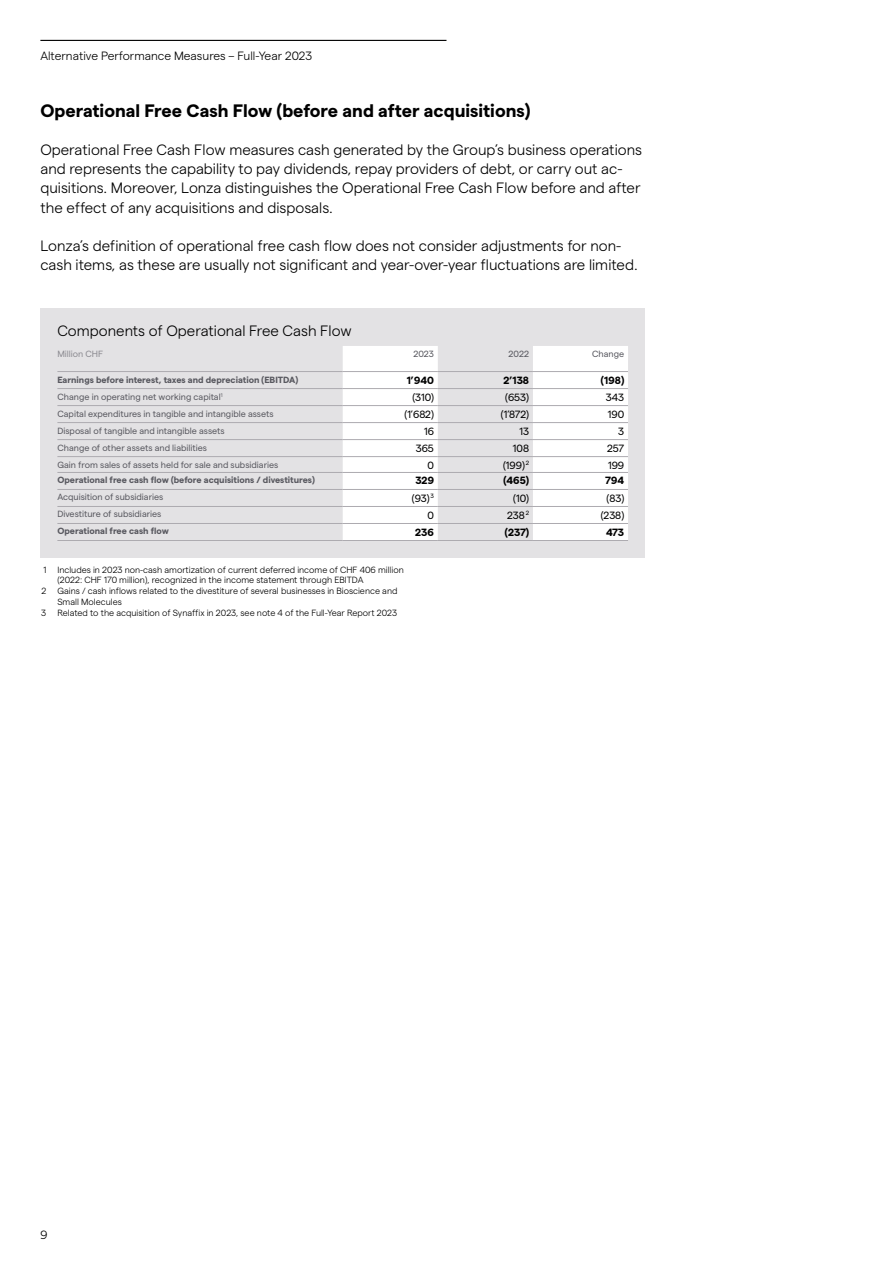
<style>
.page{position:relative;width:893px;height:1263px;background:#fff}
.page>*{position:absolute;margin:0;border:0;box-sizing:border-box;transform-origin:0 0}
._02__Headline-2__13_pt{font:700 18px "Matter";color:#000}
._01__Copy__10_pt{font:300 15px/19.2px "Matter";color:#000}
.t1{font:300 12px "Matter";color:#000}
._2020_Table_-_Figures{font:10.5px "Matter";color:#000}
._2020_Table_-_Figures-2{font:700 10.5px "Matter";letter-spacing:-.005em;color:#000}
._02__Small_Copy__6_pt{font:300 9px/10.8px "Matter";color:#000}
._2020_Table_-_Line_Description_Header{font:9px "Matter";color:#58585f}
._2020_Table_-_Line_Description_Header-2{font:700 9px "Matter";color:#58585f}
._2020_Table_-_Figures_Header{font:9px "Matter";color:#58585f}
._2020_Table_-_Line_Description_Header-3{font:9px "Matter";color:#8d8c92}
</style>
<div class="page">
<hr style="left:40px;top:40px;width:406px;height:1px;background:#000">
<div style="left:40px;top:308px;width:605px;height:250px;background:#e3e2e4"></div>
<div style="left:343px;top:346px;width:95px;height:194px;background:#fff"></div>
<div style="left:533px;top:346px;width:95px;height:194px;background:#fff"></div>
<hr style="left:438px;top:388px;width:95px;height:1px;background:#adabb0">
<hr style="left:438px;top:405px;width:95px;height:1px;background:#adabb0">
<hr style="left:438px;top:422px;width:95px;height:1px;background:#adabb0">
<hr style="left:438px;top:439px;width:95px;height:1px;background:#adabb0">
<hr style="left:438px;top:456px;width:95px;height:1px;background:#adabb0">
<hr style="left:438px;top:472px;width:95px;height:1px;background:#adabb0">
<hr style="left:438px;top:489px;width:95px;height:1px;background:#adabb0">
<hr style="left:438px;top:506px;width:95px;height:1px;background:#adabb0">
<hr style="left:438px;top:523px;width:95px;height:1px;background:#adabb0">
<hr style="left:438px;top:540px;width:95px;height:1px;background:#adabb0">
<hr style="left:57px;top:388px;width:286px;height:1px;background:#adabb0">
<hr style="left:57px;top:405px;width:286px;height:1px;background:#adabb0">
<hr style="left:343px;top:388px;width:95px;height:1px;background:#adabb0">
<hr style="left:343px;top:405px;width:95px;height:1px;background:#adabb0">
<hr style="left:343px;top:422px;width:95px;height:1px;background:#adabb0">
<hr style="left:343px;top:439px;width:95px;height:1px;background:#adabb0">
<hr style="left:343px;top:456px;width:95px;height:1px;background:#adabb0">
<hr style="left:343px;top:472px;width:95px;height:1px;background:#adabb0">
<hr style="left:343px;top:489px;width:95px;height:1px;background:#adabb0">
<hr style="left:343px;top:506px;width:95px;height:1px;background:#adabb0">
<hr style="left:343px;top:540px;width:95px;height:1px;background:#adabb0">
<hr style="left:343px;top:523px;width:95px;height:1px;background:#adabb0">
<hr style="left:57px;top:422px;width:286px;height:1px;background:#adabb0">
<hr style="left:57px;top:439px;width:286px;height:1px;background:#adabb0">
<hr style="left:57px;top:489px;width:286px;height:1px;background:#adabb0">
<hr style="left:57px;top:523px;width:286px;height:1px;background:#adabb0">
<hr style="left:57px;top:540px;width:286px;height:1px;background:#adabb0">
<hr style="left:57px;top:371px;width:286px;height:1px;background:#adabb0">
<hr style="left:533px;top:371px;width:95px;height:1px;background:#adabb0">
<hr style="left:533px;top:388px;width:95px;height:1px;background:#adabb0">
<hr style="left:533px;top:405px;width:95px;height:1px;background:#adabb0">
<hr style="left:533px;top:422px;width:95px;height:1px;background:#adabb0">
<hr style="left:533px;top:439px;width:95px;height:1px;background:#adabb0">
<hr style="left:533px;top:456px;width:95px;height:1px;background:#adabb0">
<hr style="left:533px;top:472px;width:95px;height:1px;background:#adabb0">
<hr style="left:533px;top:489px;width:95px;height:1px;background:#adabb0">
<hr style="left:533px;top:506px;width:95px;height:1px;background:#adabb0">
<hr style="left:533px;top:523px;width:95px;height:1px;background:#adabb0">
<hr style="left:533px;top:540px;width:95px;height:1px;background:#adabb0">
<hr style="left:57px;top:506px;width:286px;height:1px;background:#adabb0">
<hr style="left:57px;top:456px;width:286px;height:1px;background:#adabb0">
<hr style="left:57px;top:472px;width:286px;height:1px;background:#adabb0">
<hr style="left:343px;top:371px;width:95px;height:1px;background:#adabb0">
<hr style="left:438px;top:371px;width:95px;height:1px;background:#adabb0">
<p class="t1" style="left:40px;top:47px;width:273px">Alternative Performance Measures – Full-Year 2023</p>
<p class="_02__Headline-2__13_pt" style="left:40px;top:97px;width:491px">Operational Free Cash Flow (before and after acquisitions)</p>
<p class="_01__Copy__10_pt" style="left:40px;top:139px;width:603px">Operational Free Cash Flow measures cash generated by the Group’s business operations and represents the capability to pay dividends, repay providers of debt, or carry out ac&shy;quisitions. Moreover, Lonza distinguishes the Operational Free Cash Flow before and after the effect of any acquisitions and disposals.</p>
<p class="_01__Copy__10_pt" style="left:40px;top:235px;width:599px">Lonza’s definition of operational free cash flow does not consider adjustments for non&shy;cash items, as these are usually not significant and year-over-year fluctuations are limited.</p>
<p class="_01__Copy__10_pt" style="left:57px;top:320px;width:296px">Components of Operational Free Cash Flow</p>
<p class="_2020_Table_-_Line_Description_Header-3" style="left:57px;top:347px;width:47px">Million CHF</p>
<p class="_2020_Table_-_Figures_Header" style="left:413px;top:347px;width:22px">2023</p>
<p class="_2020_Table_-_Figures_Header" style="left:508px;top:347px;width:22px">2022</p>
<p class="_2020_Table_-_Figures_Header" style="left:592px;top:347px;width:34px">Change</p>
<p class="_2020_Table_-_Line_Description_Header-2" style="left:57px;top:373px;width:242px">Earnings before interest, taxes and depreciation (EBITDA)</p>
<p class="_2020_Table_-_Figures-2" style="left:407px;top:372px;width:29px">1’940</p>
<p class="_2020_Table_-_Figures-2" style="left:503px;top:372px;width:27px">2’138</p>
<p class="_2020_Table_-_Figures-2" style="left:601px;top:372px;width:25px">(198)</p>
<p class="_2020_Table_-_Line_Description_Header" style="left:57px;top:390px;width:167px">Change in operating net working capital<sup>1</sup></p>
<p class="_2020_Table_-_Figures" style="left:412px;top:389px;width:23px">(310)</p>
<p class="_2020_Table_-_Figures" style="left:505px;top:389px;width:25px">(653)</p>
<p class="_2020_Table_-_Figures" style="left:606px;top:389px;width:20px">343</p>
<p class="_2020_Table_-_Line_Description_Header" style="left:57px;top:407px;width:218px">Capital expenditures in tangible and intangible assets</p>
<p class="_2020_Table_-_Figures" style="left:404px;top:406px;width:31px">(1’682)</p>
<p class="_2020_Table_-_Figures" style="left:501px;top:406px;width:30px">(1’872)</p>
<p class="_2020_Table_-_Figures" style="left:608px;top:406px;width:18px">190</p>
<p class="_2020_Table_-_Line_Description_Header" style="left:57px;top:424px;width:169px">Disposal of tangible and intangible assets</p>
<p class="_2020_Table_-_Figures" style="left:424px;top:423px;width:11px">16</p>
<p class="_2020_Table_-_Figures" style="left:519px;top:423px;width:11px">13</p>
<p class="_2020_Table_-_Figures" style="left:618px;top:423px;width:7px">3</p>
<p class="_2020_Table_-_Line_Description_Header" style="left:57px;top:441px;width:151px">Change of other assets and liabilities</p>
<p class="_2020_Table_-_Figures" style="left:416px;top:440px;width:20px">365</p>
<p class="_2020_Table_-_Figures" style="left:513px;top:440px;width:18px">108</p>
<p class="_2020_Table_-_Figures" style="left:607px;top:440px;width:19px">257</p>
<p class="_2020_Table_-_Line_Description_Header" style="left:57px;top:458px;width:222px">Gain from sales of assets held for sale and subsidiaries</p>
<p class="_2020_Table_-_Figures" style="left:427px;top:457px;width:8px">0</p>
<p class="_2020_Table_-_Figures" style="left:503px;top:457px;width:28px">(199)<sup>2</sup></p>
<p class="_2020_Table_-_Figures" style="left:608px;top:457px;width:18px">199</p>
<p class="_2020_Table_-_Line_Description_Header-2" style="left:57px;top:474px;width:259px">Operational free cash flow (before acquisitions / divestitures)</p>
<p class="_2020_Table_-_Figures-2" style="left:415px;top:473px;width:20px">329</p>
<p class="_2020_Table_-_Figures-2" style="left:503px;top:473px;width:27px">(465)</p>
<p class="_2020_Table_-_Figures-2" style="left:605px;top:473px;width:20px">794</p>
<p class="_2020_Table_-_Line_Description_Header" style="left:57px;top:491px;width:107px">Acquisition of subsidiaries</p>
<p class="_2020_Table_-_Figures" style="left:412px;top:490px;width:24px">(93)<sup>3</sup></p>
<p class="_2020_Table_-_Figures" style="left:513px;top:490px;width:17px">(10)</p>
<p class="_2020_Table_-_Figures" style="left:607px;top:490px;width:19px">(83)</p>
<p class="_2020_Table_-_Line_Description_Header" style="left:57px;top:508px;width:106px">Divestiture of subsidiaries</p>
<p class="_2020_Table_-_Figures" style="left:427px;top:507px;width:8px">0</p>
<p class="_2020_Table_-_Figures" style="left:507px;top:507px;width:23px">238<sup>2</sup></p>
<p class="_2020_Table_-_Figures" style="left:601px;top:507px;width:25px">(238)</p>
<p class="_2020_Table_-_Line_Description_Header-2" style="left:57px;top:525px;width:113px">Operational free cash flow</p>
<p class="_2020_Table_-_Figures-2" style="left:415px;top:524px;width:20px">236</p>
<p class="_2020_Table_-_Figures-2" style="left:505px;top:524px;width:26px">(237)</p>
<p class="_2020_Table_-_Figures-2" style="left:606px;top:524px;width:20px">473</p>
<p class="_02__Small_Copy__6_pt" style="left:57px;top:563px;width:348px;text-indent:-14px">1 Includes in 2023 non-cash amortization of current deferred income of CHF 406 million (2022: CHF 170 million), recognized in the income statement through EBITDA</p>
<p class="_02__Small_Copy__6_pt" style="left:57px;top:585px;width:342px;text-indent:-16px">2 Gains / cash inflows related to the divestiture of several businesses in Bioscience and<br>Small Molecules</p>
<p class="_02__Small_Copy__6_pt" style="left:41px;top:607px;width:357px">3 Related to the acquisition of Synaffix in 2023, see note 4 of the Full-Year Report 2023</p>
<p class="t1" style="left:40px;top:1226px;width:8px">9</p>
</div>
